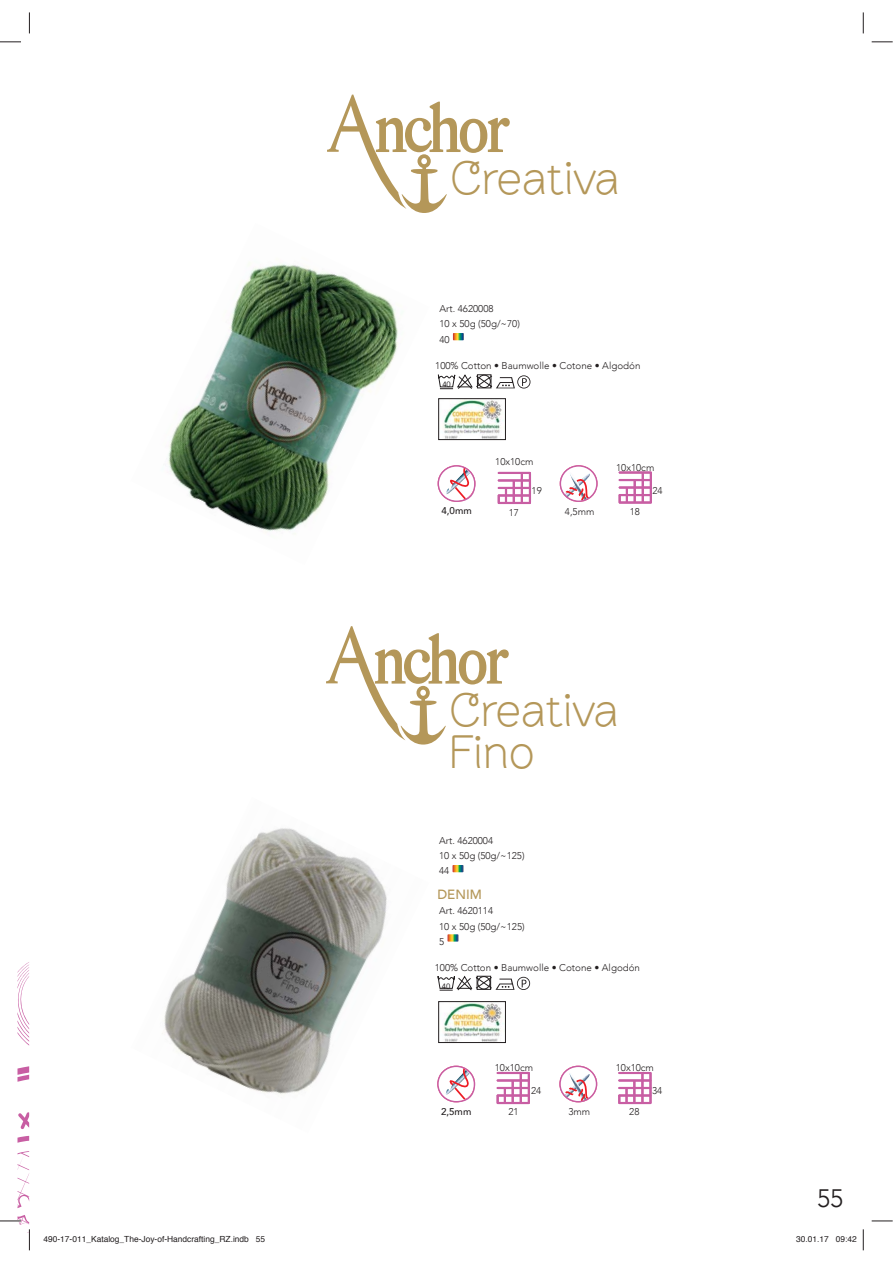
<style>
.page{position:relative;width:893px;height:1263px;background:#fff}
.page>*{position:absolute;margin:0;border:0;box-sizing:border-box;transform-origin:0 0}
.t1{font:300 47.7px/42.3px "Brownstone Sans";color:#b49759}
.t2{font:300 25.2px "Avenir";color:#231f20}
.t3{font:500 13.35px "Avenir";color:#b49759}
.t4{font:300 9.75px/15.5px "Avenir";color:#231f20}
.t5{font:500 9.75px "Avenir";color:#231f20}
.t6{font:8.4px "Helvetica";color:#231f20}
.t7{font:7.65px "Avenir";color:#231f20}
</style>
<div class="page">
<svg style="left:327px;top:95px;width:66px;height:102px"></svg>
<svg style="left:326px;top:626px;width:67px;height:104px"></svg>
<svg style="left:438px;top:1067px;width:36px;height:35px"></svg>
<svg style="left:449px;top:1067px;width:23px;height:34px"></svg>
<div style="left:437px;top:1066px;width:38px;height:36px;border:1px solid #c85ea3;border-radius:50%"></div>
<svg style="left:560px;top:1067px;width:36px;height:35px"></svg>
<svg style="left:564px;top:1080px;width:28px;height:22px"></svg>
<div style="left:559px;top:1066px;width:38px;height:36px;border:1px solid #c85ea3;border-radius:50%"></div>
<svg style="left:618px;top:1072px;width:33px;height:32px"></svg>
<hr style="left:633px;top:1081px;width:2px;height:21px;background:#c85ea3">
<hr style="left:641px;top:1074px;width:2px;height:28px;background:#c85ea3">
<hr style="left:649px;top:1074px;width:2px;height:28px;background:#c85ea3">
<hr style="left:619px;top:1094px;width:31px;height:3px;background:#c85ea3">
<hr style="left:619px;top:1087px;width:31px;height:2px;background:#c85ea3">
<hr style="left:619px;top:1079px;width:31px;height:3px;background:#c85ea3">
<hr style="left:619px;top:1072px;width:31px;height:2px;background:#c85ea3">
<hr style="left:619px;top:1102px;width:31px;height:2px;background:#c85ea3">
<svg style="left:393px;top:465px;width:138px;height:524px"></svg>
<svg style="left:447px;top:934px;width:11px;height:8px"></svg>
<svg style="left:438px;top:466px;width:36px;height:35px"></svg>
<svg style="left:450px;top:466px;width:23px;height:35px"></svg>
<div style="left:438px;top:465px;width:37px;height:37px;border:1px solid #c85ea3;border-radius:50%"></div>
<svg style="left:561px;top:466px;width:36px;height:35px"></svg>
<svg style="left:564px;top:479px;width:28px;height:22px"></svg>
<div style="left:560px;top:465px;width:38px;height:37px;border:1px solid #c85ea3;border-radius:50%"></div>
<svg style="left:619px;top:471px;width:33px;height:33px"></svg>
<hr style="left:634px;top:481px;width:2px;height:21px;background:#c85ea3">
<hr style="left:642px;top:473px;width:2px;height:29px;background:#c85ea3">
<hr style="left:650px;top:473px;width:2px;height:29px;background:#c85ea3">
<hr style="left:620px;top:494px;width:31px;height:2px;background:#c85ea3">
<hr style="left:620px;top:486px;width:31px;height:3px;background:#c85ea3">
<hr style="left:620px;top:479px;width:31px;height:2px;background:#c85ea3">
<hr style="left:620px;top:471px;width:31px;height:3px;background:#c85ea3">
<hr style="left:620px;top:501px;width:31px;height:3px;background:#c85ea3">
<svg style="left:393px;top:101px;width:138px;height:286px"></svg>
<svg style="left:440px;top:975px;width:90px;height:16px"></svg>
<svg style="left:440px;top:374px;width:90px;height:16px"></svg>
<img style="left:444px;top:400px;width:60px;height:38px">
<div style="left:438px;top:398px;width:68px;height:42px;border:1px solid #231f20"></div>
<img style="left:444px;top:1003px;width:60px;height:38px">
<div style="left:438px;top:1001px;width:68px;height:42px;border:1px solid #231f20"></div>
<svg style="left:498px;top:472px;width:33px;height:32px"></svg>
<hr style="left:513px;top:481px;width:2px;height:21px;background:#c85ea3">
<hr style="left:521px;top:474px;width:2px;height:28px;background:#c85ea3">
<hr style="left:529px;top:473px;width:2px;height:29px;background:#c85ea3">
<hr style="left:499px;top:494px;width:31px;height:3px;background:#c85ea3">
<hr style="left:499px;top:487px;width:31px;height:2px;background:#c85ea3">
<hr style="left:499px;top:479px;width:31px;height:3px;background:#c85ea3">
<hr style="left:499px;top:472px;width:31px;height:2px;background:#c85ea3">
<hr style="left:499px;top:502px;width:31px;height:2px;background:#c85ea3">
<svg style="left:497px;top:1072px;width:33px;height:32px"></svg>
<hr style="left:512px;top:1081px;width:2px;height:21px;background:#c85ea3">
<hr style="left:520px;top:1074px;width:2px;height:28px;background:#c85ea3">
<hr style="left:528px;top:1074px;width:2px;height:28px;background:#c85ea3">
<hr style="left:498px;top:1094px;width:31px;height:3px;background:#c85ea3">
<hr style="left:498px;top:1087px;width:31px;height:2px;background:#c85ea3">
<hr style="left:498px;top:1079px;width:31px;height:3px;background:#c85ea3">
<hr style="left:498px;top:1072px;width:31px;height:2px;background:#c85ea3">
<hr style="left:498px;top:1102px;width:31px;height:2px;background:#c85ea3">
<img style="left:168px;top:223px;width:261px;height:342px">
<img style="left:162px;top:797px;width:267px;height:298px">
<svg style="left:0;top:42px;width:21px;height:1px"></svg>
<svg style="left:872px;top:42px;width:21px;height:1px"></svg>
<svg style="left:872px;top:1221px;width:21px;height:1px"></svg>
<svg style="left:29px;top:12px;width:1px;height:21px"></svg>
<svg style="left:0;top:962px;width:30px;height:288px"></svg>
<svg style="left:863px;top:12px;width:1px;height:21px"></svg>
<svg style="left:863px;top:1229px;width:1px;height:21px"></svg>
<h1 class="t1" style="left:450px;top:157px;width:172px">Creativa</h1>
<p class="t4" style="left:439px;top:301px;width:82px">Art. 4620008<br>10 x 50g (50g/~70)<br>40</p>
<p class="t4" style="left:435px;top:359px;width:207px">100% Cotton • Baumwolle • Cotone • Algodón</p>
<p class="t7" style="left:442px;top:379px;width:10px">40</p>
<p class="t4" style="left:495px;top:454px;width:40px">10x10cm</p>
<p class="t5" style="left:441px;top:505px;width:32px">4,0mm</p>
<p class="t4" style="left:509px;top:505px;width:12px">17</p>
<p class="t4" style="left:531px;top:483px;width:12px">19</p>
<p class="t4" style="left:616px;top:460px;width:40px">10x10cm</p>
<p class="t4" style="left:565px;top:504px;width:31px">4,5mm</p>
<p class="t4" style="left:630px;top:504px;width:12px">18</p>
<p class="t4" style="left:652px;top:483px;width:12px">24</p>
<h1 class="t1" style="left:448px;top:688px;width:173px">Creativa<br>Fino</h1>
<p class="t4" style="left:439px;top:833px;width:87px">Art. 4620004<br>10 x 50g (50g/~125)<br>44</p>
<h3 class="t3" style="left:437px;top:885px;width:46px">DENIM</h3>
<p class="t4" style="left:439px;top:903px;width:87px">Art. 4620114<br>10 x 50g (50g/~125)<br>5</p>
<p class="t4" style="left:435px;top:960px;width:207px">100% Cotton • Baumwolle • Cotone • Algodón</p>
<p class="t7" style="left:442px;top:981px;width:10px">40</p>
<p class="t4" style="left:495px;top:1061px;width:40px">10x10cm</p>
<p class="t4" style="left:616px;top:1061px;width:40px">10x10cm</p>
<p class="t4" style="left:531px;top:1083px;width:12px">24</p>
<p class="t4" style="left:652px;top:1083px;width:12px">34</p>
<p class="t5" style="left:441px;top:1105px;width:32px">2,5mm</p>
<p class="t4" style="left:508px;top:1104px;width:12px">21</p>
<p class="t4" style="left:568px;top:1104px;width:23px">3mm</p>
<p class="t4" style="left:629px;top:1104px;width:12px">28</p>
<h2 class="t2" style="left:817px;top:1182px;width:28px">55</h2>
<p class="t6" style="left:43px;top:1235px;width:223px">490-17-011_Katalog_The-Joy-of-Handcrafting_RZ.indb 55</p>
<p class="t6" style="left:796px;top:1235px;width:62px">30.01.17 09:42</p>
</div>
